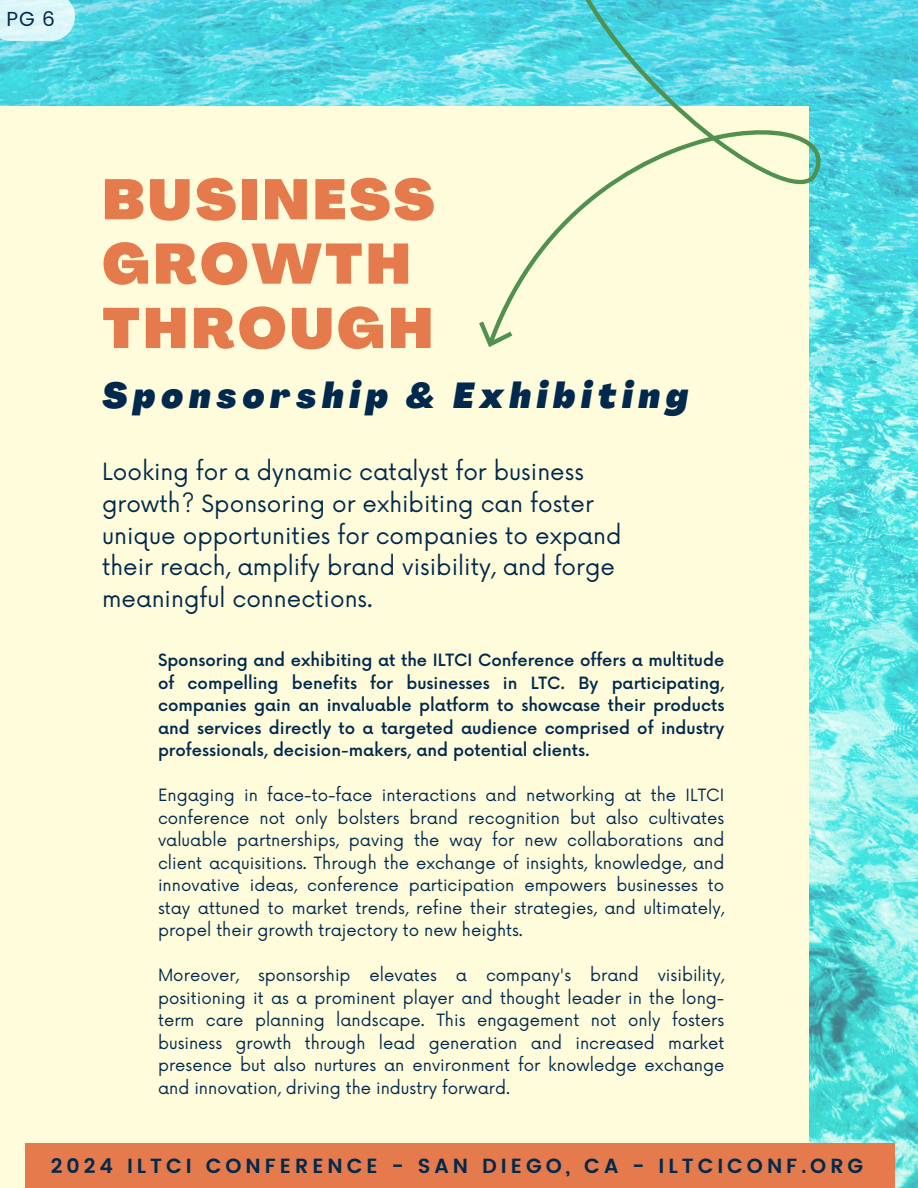
<style>
.page{position:relative;width:918px;height:1188px;background:#fff}
.page>*{position:absolute;margin:0;border:0;box-sizing:border-box;transform-origin:0 0}
.t1{font:900 55.8px/64.3px "Agrandir";letter-spacing:.055em;color:#e57a4c}
.t2{font:italic 900 35.4px "Agrandir";letter-spacing:.175em;color:#00294d}
.t3{font:23.1px/31.7px "Now";color:#00294d}
.t4{font:600 20.4px "Poppins";letter-spacing:.195em;color:#00294d}
.t5{font:20.1px "Poppins";color:#00294d}
.t6{font:16.5px/22.5px "Now";color:#00294d;text-align:justify}
.t7{font:500 16.5px/22.5px "Now";color:#00294d;text-align:justify}
</style>
<div class="page">
<img style="left:0;top:0;width:918px;height:1188px">
<div style="left:0;top:106px;width:808px;height:1082px;background:#fffcdb"></div>
<svg style="left:348px;top:0;width:540px;height:445px"></svg>
<div style="left:25px;top:1143px;width:870px;height:45px;background:#e57a4c"></div>
<svg style="left:0;top:0;width:75px;height:41px;background:#d5f4f7"></svg>
<p class="t5" style="left:7px;top:5px;width:50px">PG 6</p>
<p class="t1" style="left:102px;top:173px;width:334px">BUSINESS<br>GROWTH<br>THROUGH</p>
<p class="t2" style="left:102px;top:382px;width:587px">Sponsorship &amp; Exhibiting</p>
<p class="t3" style="left:102px;top:457px;width:521px">Looking for a dynamic catalyst for business growth? Sponsoring or exhibiting can foster unique opportunities for companies to expand their reach, amplify brand visibility, and forge meaningful connections.</p>
<p class="t7" style="left:158px;top:650px;width:568px">Sponsoring and exhibiting at the ILTCI Conference offers a multitude of compelling benefits for businesses in LTC. By participating, companies gain an invaluable platform to showcase their products and services directly to a targeted audience comprised of industry professionals, decision-makers, and potential clients.</p>
<p class="t6" style="left:158px;top:785px;width:568px">Engaging in face-to-face interactions and networking at the ILTCI conference not only bolsters brand recognition but also cultivates valuable partnerships, paving the way for new collaborations and client acquisitions. Through the exchange of insights, knowledge, and innovative ideas, conference participation empowers businesses to stay attuned to market trends, refine their strategies, and ultimately, propel their growth trajectory to new heights.</p>
<p class="t6" style="left:158px;top:965px;width:568px">Moreover, sponsorship elevates a company's brand visibility, positioning it as a prominent player and thought leader in the long&shy;term care planning landscape. This engagement not only fosters business growth through lead generation and increased market presence but also nurtures an environment for knowledge exchange and innovation, driving the industry forward.</p>
<p class="t4" style="left:51px;top:1154px;width:814px">2024 ILTCI CONFERENCE - SAN DIEGO, CA - ILTCICONF.ORG</p>
</div>
